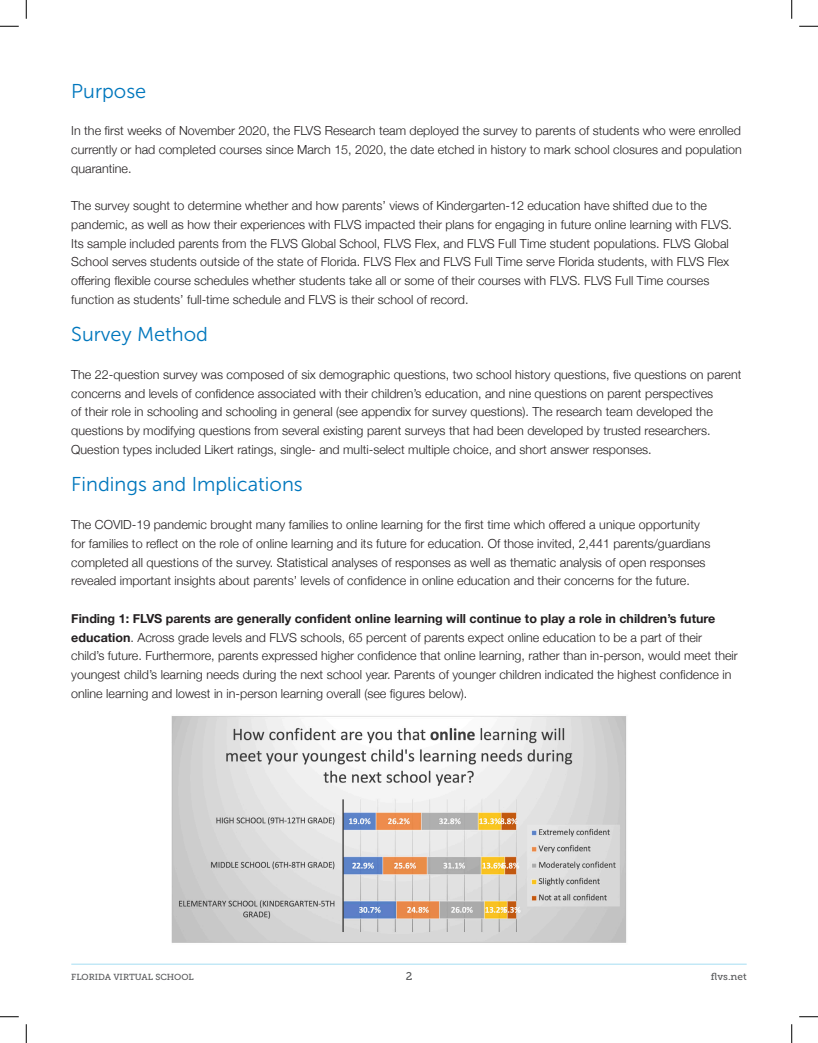
<style>
.page{position:relative;width:818px;height:1043px;background:#fff}
.page>*{position:absolute;margin:0;border:0;box-sizing:border-box;transform-origin:0 0}
.t1{font:20px "Museo Sans 300";color:#0077bd}
.t2{font:300 12.5px/18.8px "Helvetica Neue";color:#231f20}
.t3{font:11.25px "Museo Slab 500";color:#57585a}
.t4{font:10px "Museo Slab 500";color:#57585a}
.t5{font:8.75px "Museo Slab 500";color:#57585a}
.s1{font-weight:700}
</style>
<div class="page">
<hr style="left:71px;top:963px;width:675px;height:1px;background:#b7e4f5">
<img style="left:171px;top:716px;width:456px;height:227px">
<svg style="left:0;top:25px;width:19px;height:2px"></svg>
<svg style="left:799px;top:25px;width:19px;height:2px"></svg>
<svg style="left:0;top:1016px;width:19px;height:1px"></svg>
<svg style="left:799px;top:1016px;width:19px;height:1px"></svg>
<svg style="left:25px;top:0;width:2px;height:19px"></svg>
<svg style="left:25px;top:1024px;width:2px;height:18px"></svg>
<svg style="left:791px;top:0;width:1px;height:19px"></svg>
<svg style="left:791px;top:1024px;width:1px;height:18px"></svg>
<p class="t1" style="left:71px;top:80px;width:76px">Purpose</p>
<p class="t2" style="left:71px;top:120px;width:672px;text-align:justify">In the first weeks of November 2020, the FLVS Research team deployed the survey to parents of students who were enrolled currently or had completed courses since March 15, 2020, the date etched in history to mark school closures and population quarantine.</p>
<p class="t2" style="left:71px;top:195px;width:662px">The survey sought to determine whether and how parents’ views of Kindergarten-12 education have shifted due to the pandemic, as well as how their experiences with FLVS impacted their plans for engaging in future online learning with FLVS.<br>Its sample included parents from the FLVS Global School, FLVS Flex, and FLVS Full Time student populations. FLVS Global School serves students outside of the state of Florida. FLVS Flex and FLVS Full Time serve Florida students, with FLVS Flex offering flexible course schedules whether students take all or some of their courses with FLVS. FLVS Full Time courses function as students’ full-time schedule and FLVS is their school of record.</p>
<p class="t1" style="left:71px;top:324px;width:138px">Survey Method</p>
<p class="t2" style="left:71px;top:364px;width:671px">The 22-question survey was composed of six demographic questions, two school history questions, five questions on parent concerns and levels of confidence associated with their children’s education, and nine questions on parent perspectives<br>of their role in schooling and schooling in general (see appendix for survey questions). The research team developed the questions by modifying questions from several existing parent surveys that had been developed by trusted researchers.<br>Question types included Likert ratings, single- and multi-select multiple choice, and short answer responses.</p>
<p class="t1" style="left:71px;top:474px;width:233px">Findings and Implications</p>
<p class="t2" style="left:71px;top:514px;width:640px">The COVID-19 pandemic brought many families to online learning for the first time which offered a unique opportunity for families to reflect on the role of online learning and its future for education. Of those invited, 2,441 parents/guardians completed all questions of the survey. Statistical analyses of responses as well as thematic analysis of open responses revealed important insights about parents’ levels of confidence in online education and their concerns for the future.</p>
<p class="t2" style="left:71px;top:608px;width:668px"><span class="s1">Finding 1: FLVS parents are generally confident online learning will continue to play a role in children’s future education</span>. Across grade levels and FLVS schools, 65 percent of parents expect online education to be a part of their child’s future. Furthermore, parents expressed higher confidence that online learning, rather than in-person, would meet their youngest child’s learning needs during the next school year. Parents of younger children indicated the highest confidence in online learning and lowest in in-person learning overall (see figures below).</p>
<p class="t5" style="left:71px;top:972px;width:124px">FLORIDA VIRTUAL SCHOOL</p>
<p class="t3" style="left:405px;top:970px;width:8px">2</p>
<p class="t4" style="left:711px;top:971px;width:37px">flvs.net</p>
</div>
